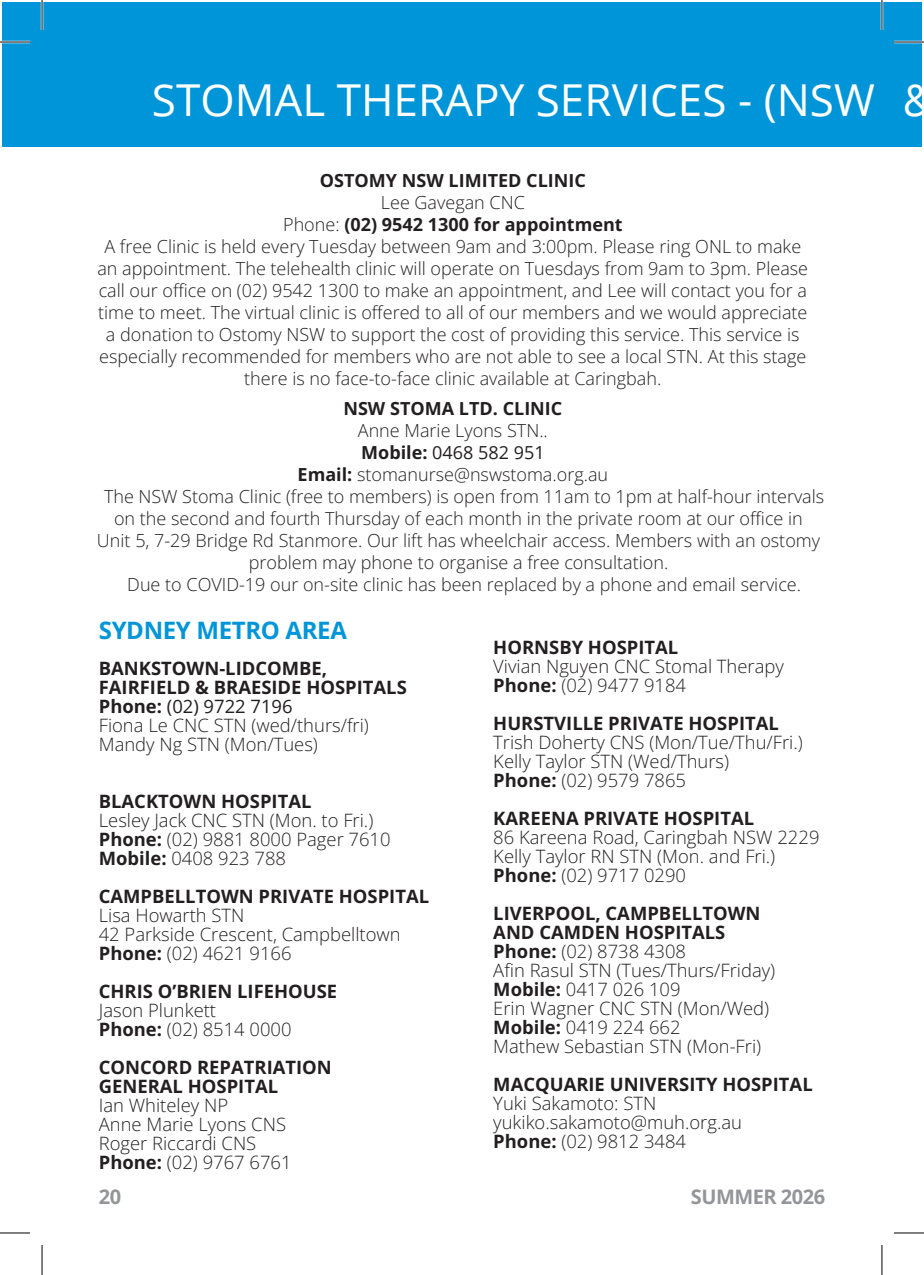
<style>
.page{position:relative;width:924px;height:1275px;background:#fff}
.page>*{position:absolute;margin:0;border:0;box-sizing:border-box;transform-origin:0 0}
.t1{font:44px "Open Sans";color:#fff}
.t2{font:700 24px "Open Sans";letter-spacing:-.015em;color:#0095d9}
.t3{font:700 20px "Open Sans";letter-spacing:-.025em;color:#939598}
.t4{font:300 18.4px/19px "Open Sans";color:#231f20}
.t5{font:700 18.4px/19px "Open Sans";color:#231f20}
.t6{font:300 18px/22px "Open Sans";color:#231f20;text-align:center}
.t7{font:700 18px "Open Sans";color:#231f20}
.t8{font:18px "Open Sans";color:#231f20}
.s1{font-weight:700}
.s2{font-weight:400}
.s3{font-weight:300}
</style>
<div class="page">
<div style="left:2px;top:2px;width:879px;height:145px;background:#0095d9"></div>
<div style="left:881px;top:2px;width:40px;height:145px;background:#0095d9"></div>
<hr style="left:0;top:41px;width:30px;height:2px;background:#fff">
<hr style="left:893px;top:41px;width:30px;height:2px;background:#fff">
<hr style="left:41px;top:0;width:2px;height:30px;background:#fff">
<hr style="left:880px;top:0;width:2px;height:30px;background:#fff">
<hr style="left:0;top:42px;width:30px;height:1px;background:#000">
<hr style="left:893px;top:42px;width:30px;height:1px;background:#000">
<hr style="left:0;top:1232px;width:30px;height:1px;background:#000">
<hr style="left:893px;top:1232px;width:30px;height:1px;background:#000">
<hr style="left:42px;top:0;width:1px;height:30px;background:#000">
<hr style="left:42px;top:1245px;width:1px;height:30px;background:#000">
<hr style="left:881px;top:0;width:1px;height:30px;background:#000">
<hr style="left:881px;top:1245px;width:1px;height:30px;background:#000">
<h1 class="t1" style="left:152px;top:69px;width:782px">STOMAL THERAPY SERVICES - (NSW &amp;</h1>
<p class="t7" style="left:320px;top:168px;width:267px">OSTOMY NSW LIMITED CLINIC</p>
<p class="t6" style="left:97px;top:191px;width:712px">Lee Gavegan CNC<br>Phone: <span class="s1">(02) 9542 1300 for appointment<br></span>A free Clinic is held every Tuesday between 9am and 3:00pm. Please ring ONL to make an appointment. The telehealth clinic will operate on Tuesdays from 9am to 3pm. Please call our office on (02) 9542 1300 to make an appointment, and Lee will contact you for a time to meet. The virtual clinic is offered to all of our members and we would appreciate a donation to Ostomy NSW to support the cost of providing this service. This service is especially recommended for members who are not able to see a local STN. At this stage there is no face-to-face clinic available at Caringbah.</p>
<p class="t7" style="left:343px;top:396px;width:220px">NSW STOMA LTD. CLINIC</p>
<p class="t6" style="left:358px;top:419px;width:186px">Anne Marie Lyons STN..</p>
<p class="t8" style="left:361px;top:440px;width:185px"><span class="s1">Mobile:</span> 0468 582 951</p>
<p class="t6" style="left:297px;top:463px;width:312px"><span class="s1">Email:</span> stomanurse@nswstoma.org.au</p>
<p class="t6" style="left:104px;top:485px;width:721px">The NSW Stoma Clinic (free to members) is open from 11am to 1pm at half-hour intervals</p>
<p class="t6" style="left:114px;top:507px;width:690px">on the second and fourth Thursday of each month in the private room at our office in</p>
<p class="t6" style="left:97px;top:529px;width:724px">Unit 5, 7-29 Bridge Rd Stanmore. Our lift has wheelchair access. Members with an ostomy</p>
<p class="t6" style="left:248px;top:551px;width:418px">problem may phone to organise a free consultation.</p>
<p class="t6" style="left:127px;top:573px;width:672px">Due to COVID-19 our on-site clinic has been replaced by a phone and email service.</p>
<h2 class="t2" style="left:99px;top:613px;width:249px">SYDNEY METRO AREA</h2>
<p class="t5" style="left:99px;top:658px;width:309px">BANKSTOWN-LIDCOMBE,<br>FAIRFIELD &amp; BRAESIDE HOSPITALS<br>Phone: <span class="s2">(02) 9722 7196<br></span><span class="s3">Fiona Le CNC STN (wed/thurs/fri)<br>Mandy Ng STN (Mon/Tues)</span></p>
<p class="t5" style="left:99px;top:791px;width:214px">BLACKTOWN HOSPITAL</p>
<p class="t4" style="left:99px;top:810px;width:293px">Lesley Jack CNC STN (Mon. to Fri.)<br><span class="s1">Phone:</span> (02) 9881 8000 Pager 7610<br><span class="s1">Mobile:</span> 0408 923 788</p>
<p class="t5" style="left:99px;top:886px;width:332px">CAMPBELLTOWN PRIVATE HOSPITAL</p>
<p class="t4" style="left:99px;top:905px;width:303px">Lisa Howarth STN<br>42 Parkside Crescent, Campbelltown<br><span class="s1">Phone:</span> (02) 4621 9166</p>
<p class="t5" style="left:99px;top:981px;width:240px">CHRIS O’BRIEN LIFEHOUSE</p>
<p class="t4" style="left:99px;top:1000px;width:194px">Jason Plunkett<br><span class="s1">Phone:</span> (02) 8514 0000</p>
<p class="t5" style="left:99px;top:1057px;width:234px">CONCORD REPATRIATION<br>GENERAL HOSPITAL</p>
<p class="t4" style="left:99px;top:1095px;width:194px">Ian Whiteley NP<br>Anne Marie Lyons CNS<br>Roger Riccardi CNS<br><span class="s1">Phone:</span> (02) 9767 6761</p>
<p class="t5" style="left:493px;top:637px;width:186px">HORNSBY HOSPITAL</p>
<p class="t4" style="left:493px;top:656px;width:292px">Vivian Nguyen CNC Stomal Therapy<br><span class="s1">Phone:</span> (02) 9477 9184</p>
<p class="t5" style="left:493px;top:713px;width:287px">HURSTVILLE PRIVATE HOSPITAL</p>
<p class="t4" style="left:493px;top:732px;width:311px">Trish Doherty CNS (Mon/Tue/Thu/Fri.)<br>Kelly Taylor STN (Wed/Thurs)<br><span class="s1">Phone:</span> (02) 9579 7865</p>
<p class="t5" style="left:493px;top:808px;width:262px">KAREENA PRIVATE HOSPITAL</p>
<p class="t4" style="left:493px;top:827px;width:327px">86 Kareena Road, Caringbah NSW 2229<br>Kelly Taylor RN STN (Mon. and Fri.)<br><span class="s1">Phone:</span> (02) 9717 0290</p>
<p class="t4" style="left:493px;top:903px;width:283px"><span class="s1">LIVERPOOL, CAMPBELLTOWN<br>AND CAMDEN HOSPITALS<br>Phone:</span> (02) 8738 4308<br>Afin Rasul STN (Tues/Thurs/Friday)<br><span class="s1">Mobile:</span> 0417 026 109<br>Erin Wagner CNC STN (Mon/Wed)<br><span class="s1">Mobile:</span> 0419 224 662<br>Mathew Sebastian STN (Mon-Fri)</p>
<p class="t5" style="left:493px;top:1074px;width:321px">MACQUARIE UNIVERSITY HOSPITAL</p>
<p class="t4" style="left:493px;top:1093px;width:250px">Yuki Sakamoto: STN yukiko.sakamoto@muh.org.au<br><span class="s1">Phone:</span> (02) 9812 3484</p>
<p class="t3" style="left:99px;top:1182px;width:24px">20</p>
<p class="t3" style="left:690px;top:1182px;width:136px">SUMMER 2026</p>
</div>
